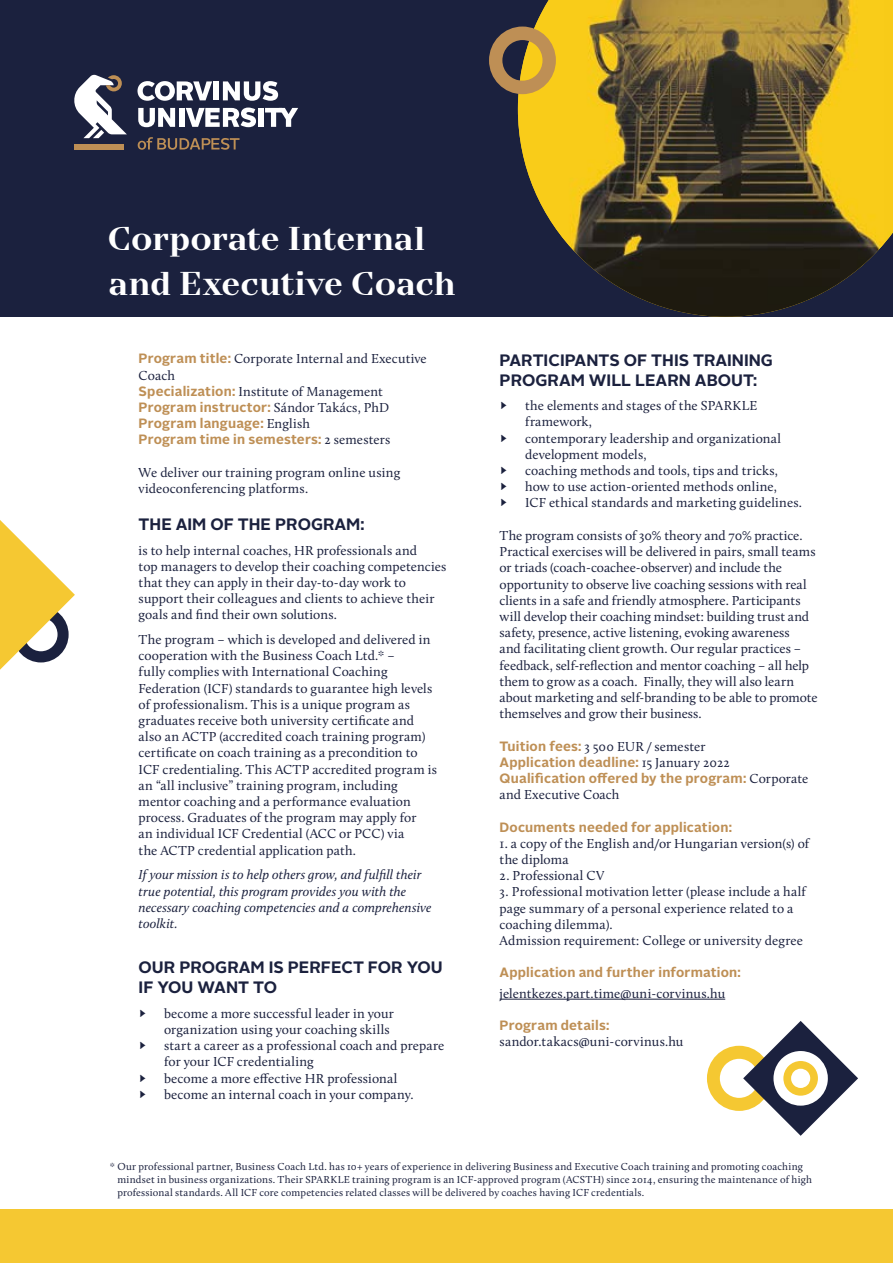
<style>
.page{position:relative;width:893px;height:1263px;background:#fff}
.page>*{position:absolute;margin:0;border:0;box-sizing:border-box;transform-origin:0 0}
.t1{font:700 33px/45px "TT Nooks";letter-spacing:-.015em;color:#fff}
.t2{font:700 16.5px/19.8px "Alright Sans";color:#1b213e}
.t3{font:13.5px/16.2px "Calluna";letter-spacing:.005em;color:#1b213e}
.t4{font:700 13.5px/16.2px "Alright Sans";letter-spacing:.015em;color:#be8f55}
.t5{font:italic 13.5px/16.2px "Calluna";letter-spacing:.005em;color:#1b213e}
.t6{font:10.5px/12.6px "Calluna";letter-spacing:.02em;color:#1b213e}
.s1{font-family:"Alright Sans";font-weight:700;color:#be8f55}
.s2{font-family:"Calluna";font-weight:400;color:#1b213e}
</style>
<div class="page">
<div style="left:0;top:1209px;width:893px;height:54px;background:#f5c832"></div>
<div style="left:0;top:0;width:893px;height:317px;background:#1b213e"></div>
<hr style="left:500px;top:999px;width:225px;height:1px;background:#1b213e">
<svg style="left:707px;top:1021px;width:151px;height:115px"></svg>
<svg style="left:0;top:520px;width:75px;height:150px"></svg>
<img style="left:518px;top:0;width:375px;height:317px">
<svg style="left:489px;top:27px;width:67px;height:67px"></svg>
<svg style="left:138px;top:137px;width:102px;height:13px"></svg>
<svg style="left:137px;top:81px;width:75px;height:20px"></svg>
<div style="left:213px;top:81px;width:6px;height:19px;background:#fff"></div>
<svg style="left:223px;top:81px;width:55px;height:20px"></svg>
<svg style="left:138px;top:108px;width:37px;height:19px"></svg>
<div style="left:179px;top:108px;width:6px;height:19px;background:#fff"></div>
<svg style="left:186px;top:108px;width:70px;height:19px"></svg>
<div style="left:258px;top:108px;width:5px;height:19px;background:#fff"></div>
<svg style="left:265px;top:108px;width:33px;height:19px"></svg>
<svg style="left:74px;top:74px;width:53px;height:64px"></svg>
<div style="left:74px;top:144px;width:49px;height:5px;background:#be8f55"></div>
<h1 class="t1" style="left:108px;top:217px;width:349px">Corporate Internal and Executive Coach</h1>
<p class="t3" style="left:139px;top:351px;width:290px"><span class="s1">Program title:</span> Corporate Internal and Executive<br>Coach<br><span class="s1">Specialization:</span> Institute of Management</p>
<p class="t4" style="left:139px;top:399px;width:253px">Program instructor: <span class="s2">Sándor Takács, PhD<br></span>Program language: <span class="s2">English<br></span>Program time in semesters: <span class="s2">2 semesters</span></p>
<p class="t3" style="left:139px;top:464px;width:263px">We deliver our training program online using videoconferencing platforms.</p>
<p class="t2" style="left:139px;top:514px;width:227px">THE AIM OF THE PROGRAM:</p>
<p class="t3" style="left:139px;top:542px;width:309px">is to help internal coaches, HR professionals and<br>top managers to develop their coaching competencies that they can apply in their day-to-day work to support their colleagues and clients to achieve their goals and find their own solutions.</p>
<p class="t3" style="left:139px;top:631px;width:300px">The program – which is developed and delivered in cooperation with the Business Coach Ltd.* –<br>fully complies with International Coaching Federation (ICF) standards to guarantee high levels of professionalism. This is a unique program as graduates receive both university certificate and also an ACTP (accredited coach training program) certificate on coach training as a precondition to ICF credentialing. This ACTP accredited program is an “all inclusive” training program, including mentor coaching and a performance evaluation process. Graduates of the program may apply for<br>an individual ICF Credential (ACC or PCC) via<br>the ACTP credential application path.</p>
<p class="t5" style="left:139px;top:867px;width:294px">If your mission is to help others grow, and fulfill their true potential, this program provides you with the necessary coaching competencies and a comprehensive toolkit.</p>
<p class="t2" style="left:139px;top:958px;width:305px">OUR PROGRAM IS PERFECT FOR YOU<br>IF YOU WANT TO</p>
<p class="t3" style="left:139px;top:1005px;width:10px">►</p>
<p class="t3" style="left:164px;top:1005px;width:231px">become a more successful leader in your organization using your coaching skills</p>
<p class="t3" style="left:139px;top:1037px;width:10px">►</p>
<p class="t3" style="left:164px;top:1037px;width:282px">start a career as a professional coach and prepare for your ICF credentialing</p>
<p class="t3" style="left:139px;top:1070px;width:10px">►</p>
<p class="t3" style="left:164px;top:1070px;width:235px">become a more effective HR professional</p>
<p class="t3" style="left:139px;top:1086px;width:10px">►</p>
<p class="t3" style="left:164px;top:1086px;width:251px">become an internal coach in your company.</p>
<p class="t2" style="left:500px;top:350px;width:275px">PARTICIPANTS OF THIS TRAINING<br>PROGRAM WILL LEARN ABOUT:</p>
<p class="t3" style="left:500px;top:397px;width:10px">►</p>
<p class="t3" style="left:525px;top:397px;width:234px">the elements and stages of the SPARKLE framework,</p>
<p class="t3" style="left:500px;top:430px;width:10px">►</p>
<p class="t3" style="left:525px;top:430px;width:258px">contemporary leadership and organizational development models,</p>
<p class="t3" style="left:500px;top:462px;width:10px">►</p>
<p class="t3" style="left:525px;top:462px;width:254px">coaching methods and tools, tips and tricks,</p>
<p class="t3" style="left:500px;top:478px;width:10px">►</p>
<p class="t3" style="left:525px;top:478px;width:253px">how to use action-oriented methods online,</p>
<p class="t3" style="left:500px;top:495px;width:10px">►</p>
<p class="t3" style="left:525px;top:495px;width:278px">ICF ethical standards and marketing guidelines.</p>
<p class="t3" style="left:500px;top:527px;width:319px">The program consists of 30% theory and 70% practice.<br>Practical exercises will be delivered in pairs, small teams or triads (coach-coachee-observer) and include the opportunity to observe live coaching sessions with real clients in a safe and friendly atmosphere. Participants will develop their coaching mindset: building trust and safety, presence, active listening, evoking awareness<br>and facilitating client growth. Our regular practices – feedback, self-reflection and mentor coaching – all help them to grow as a coach. Finally, they will also learn about marketing and self-branding to be able to promote themselves and grow their business.</p>
<p class="t3" style="left:500px;top:738px;width:207px"><span class="s1">Tuition fees:</span> 3 500 EUR / semester</p>
<p class="t4" style="left:500px;top:754px;width:310px">Application deadline: <span class="s2">15 January 2022<br></span>Qualification offered by the program: <span class="s2">Corporate</span></p>
<p class="t3" style="left:500px;top:786px;width:121px">and Executive Coach</p>
<p class="t4" style="left:500px;top:819px;width:234px">Documents needed for application:</p>
<p class="t3" style="left:500px;top:835px;width:311px">1. a copy of the English and/or Hungarian version(s) of the diploma</p>
<p class="t3" style="left:500px;top:867px;width:106px">2. Professional CV</p>
<p class="t3" style="left:500px;top:883px;width:308px">3. Professional motivation letter (please include a half page summary of a personal experience related to a coaching dilemma).<br>Admission requirement: College or university degree</p>
<p class="t4" style="left:500px;top:964px;width:243px">Application and further information:</p>
<p class="t3" style="left:500px;top:985px;width:227px">jelentkezes.part.time@uni-corvinus.hu</p>
<p class="t4" style="left:500px;top:1017px;width:111px">Program details:</p>
<p class="t3" style="left:500px;top:1034px;width:185px">sandor.takacs@uni-corvinus.hu</p>
<p class="t6" style="left:117px;top:1160px;width:696px;text-indent:-8px">* Our professional partner, Business Coach Ltd. has 10+ years of experience in delivering Business and Executive Coach training and promoting coaching mindset in business organizations. Their SPARKLE training program is an ICF-approved program (ACSTH) since 2014, ensuring the maintenance of high professional standards. All ICF core competencies related classes will be delivered by coaches having ICF credentials.</p>
</div>
